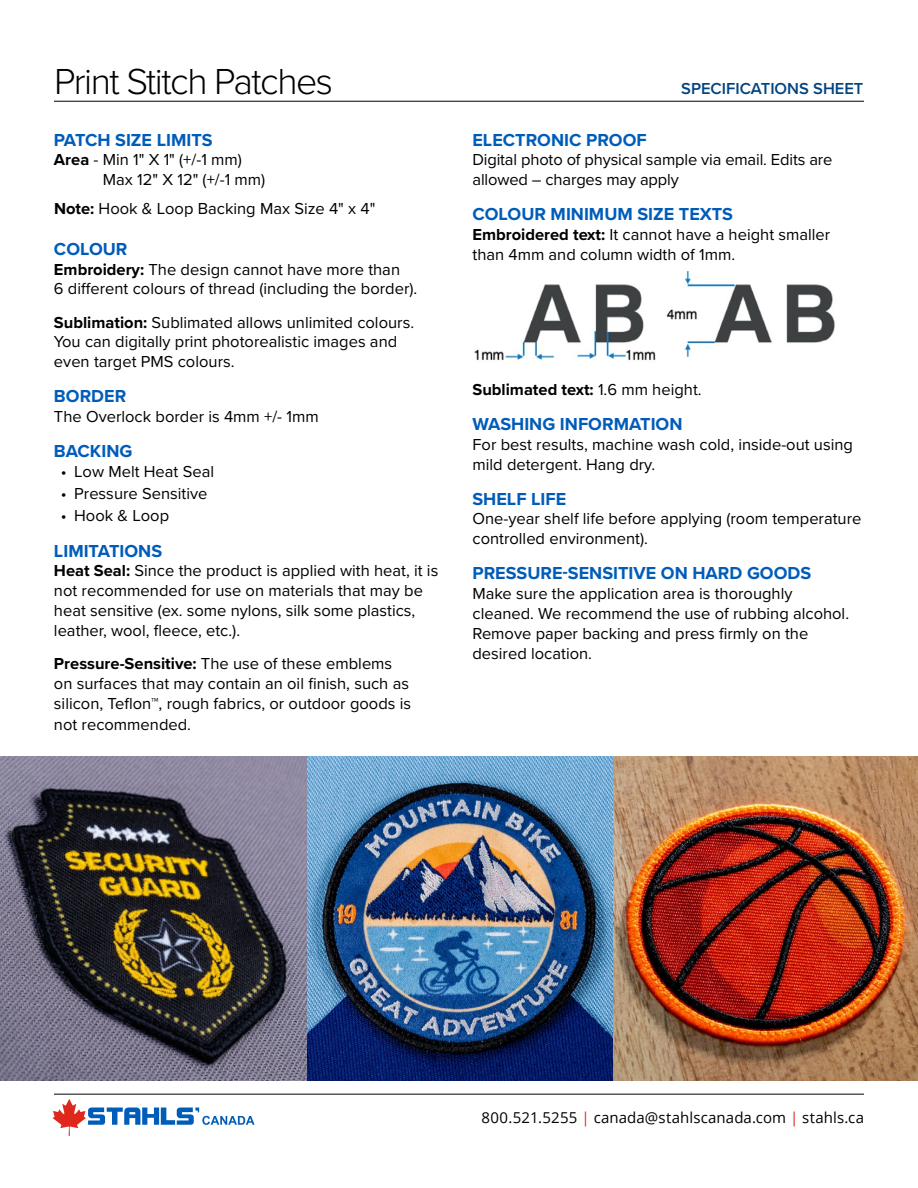
<style>
.page{position:relative;width:918px;height:1188px;background:#fff}
.page>*{position:absolute;margin:0;border:0;box-sizing:border-box;transform-origin:0 0}
.t1{font:300 37.5px "Proxima Nova";letter-spacing:-.04em;color:#000}
.t2{font:700 18px "Proxima Nova";color:#005cb9}
.t3{font:16.5px/19.8px "Proxima Nova";color:#000}
.t4{font:700 16.5px "Proxima Nova";color:#000}
.t5{font:600 16.5px "Proxima Nova";color:#00447f}
.t6{font:15px "Open Sans";letter-spacing:.01em;color:#000}
.s1{font-weight:700}
.s2{font-weight:400}
.s3{color:#d52b1e}
</style>
<div class="page">
<hr style="left:54px;top:1094px;width:810px;height:1px;background:#000">
<hr style="left:54px;top:101px;width:810px;height:1px;background:#000">
<img style="left:1px;top:757px;width:917px;height:324px">
<img style="left:474px;top:272px;width:361px;height:89px">
<svg style="left:52px;top:1099px;width:203px;height:37px"></svg>
<h1 class="t1" style="left:54px;top:54px;width:281px">Print Stitch Patches</h1>
<p class="t2" style="left:54px;top:126px;width:160px">PATCH SIZE LIMITS</p>
<p class="t3" style="left:103px;top:149px;width:164px;text-indent:-49px"><span class="s1">Area</span> - Min 1" X 1" (+/-1 mm)<br>Max 12" X 12" (+/-1 mm)</p>
<p class="t3" style="left:54px;top:199px;width:323px"><span class="s1">Note:</span> Hook &amp; Loop Backing Max Size 4" x 4"</p>
<p class="t2" style="left:54px;top:235px;width:75px">COLOUR</p>
<p class="t3" style="left:54px;top:258px;width:365px"><span class="s1">Embroidery:</span> The design cannot have more than<br>6 different colours of thread (including the border).</p>
<p class="t3" style="left:54px;top:312px;width:362px"><span class="s1">Sublimation:</span> Sublimated allows unlimited colours.<br>You can digitally print photorealistic images and even target PMS colours.</p>
<p class="t2" style="left:54px;top:383px;width:74px">BORDER</p>
<p class="t3" style="left:54px;top:406px;width:266px">The Overlock border is 4mm +/- 1mm</p>
<p class="t2" style="left:54px;top:438px;width:80px">BACKING</p>
<p class="t3" style="left:61px;top:461px;width:155px">• Low Melt Heat Seal</p>
<p class="t3" style="left:61px;top:483px;width:148px">• Pressure Sensitive</p>
<p class="t3" style="left:61px;top:505px;width:110px">• Hook &amp; Loop</p>
<p class="t2" style="left:54px;top:537px;width:110px">LIMITATIONS</p>
<p class="t3" style="left:54px;top:560px;width:386px"><span class="s1">Heat Seal:</span> Since the product is applied with heat, it is not recommended for use on materials that may be heat sensitive (ex. some nylons, silk some plastics, leather, wool, fleece, etc.).</p>
<p class="t3" style="left:54px;top:653px;width:359px"><span class="s1">Pressure-Sensitive:</span> The use of these emblems on surfaces that may contain an oil finish, such as silicon, Teflon™, rough fabrics, or outdoor goods is</p>
<p class="t3" style="left:54px;top:714px;width:139px">not recommended.</p>
<p class="t5" style="left:681px;top:77px;width:184px">SPECIFICATIONS SHEET</p>
<p class="t2" style="left:472px;top:126px;width:176px">ELECTRONIC PROOF</p>
<p class="t3" style="left:472px;top:149px;width:361px">Digital photo of physical sample via email. Edits are allowed – charges may apply</p>
<p class="t2" style="left:472px;top:201px;width:262px">COLOUR MINIMUM SIZE TEXTS</p>
<p class="t3" style="left:472px;top:224px;width:359px"><span class="s1">Embroidered text:</span> It cannot have a height smaller than 4mm and column width of 1mm.</p>
<p class="t4" style="left:472px;top:377px;width:231px">Sublimated text: <span class="s2">1.6 mm height.</span></p>
<p class="t2" style="left:472px;top:411px;width:212px">WASHING INFORMATION</p>
<p class="t3" style="left:472px;top:434px;width:382px">For best results, machine wash cold, inside-out using mild detergent. Hang dry.</p>
<p class="t2" style="left:472px;top:485px;width:95px">SHELF LIFE</p>
<p class="t3" style="left:472px;top:508px;width:390px">One-year shelf life before applying (room temperature controlled environment).</p>
<p class="t2" style="left:472px;top:560px;width:340px">PRESSURE-SENSITIVE ON HARD GOODS</p>
<p class="t3" style="left:472px;top:583px;width:378px">Make sure the application area is thoroughly cleaned. We recommend the use of rubbing alcohol.<br>Remove paper backing and press firmly on the desired location.</p>
<p class="t6" style="left:481px;top:1107px;width:384px">800.521.5255 <span class="s3">|</span> canada@stahlscanada.com <span class="s3">|</span> stahls.ca</p>
</div>
